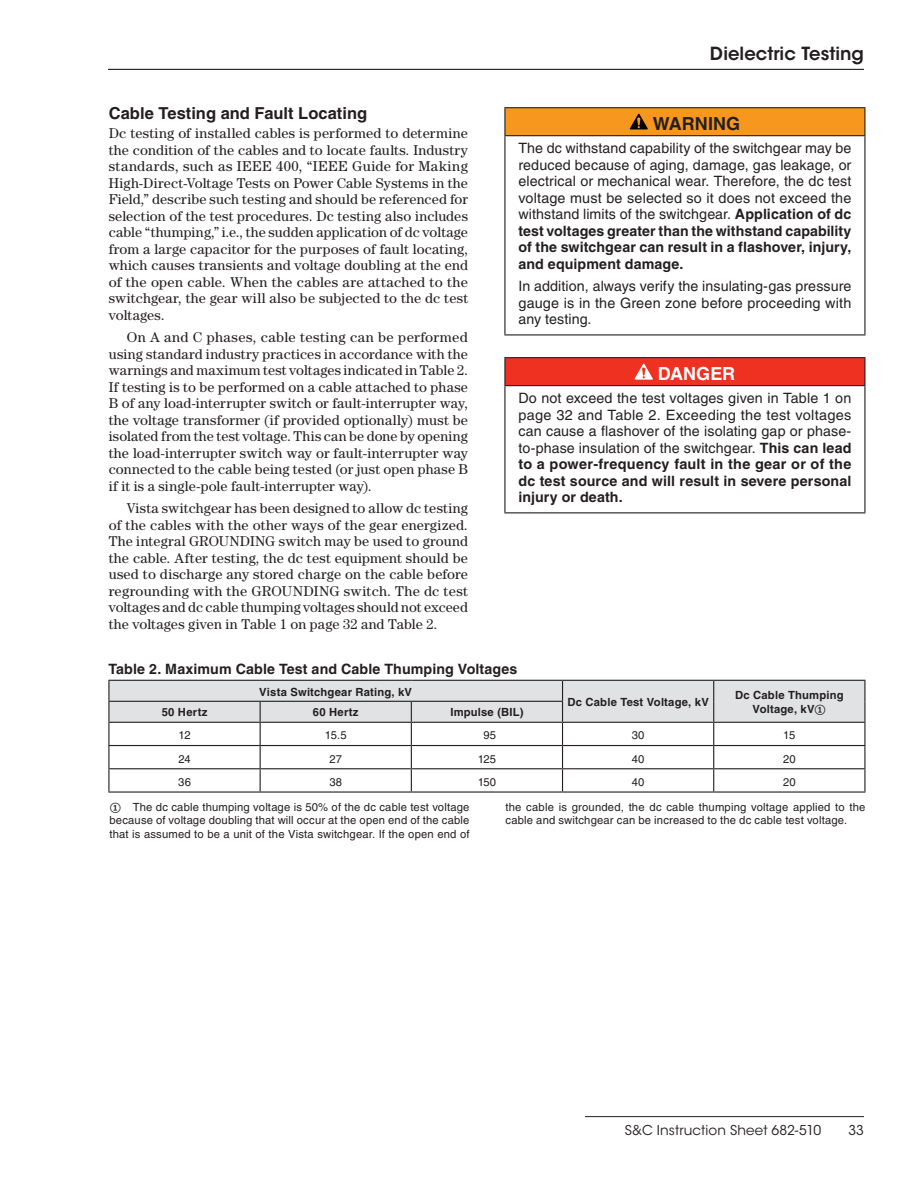
<style>
.page{position:relative;width:918px;height:1188px;background:#fff}
.page>*{position:absolute;margin:0;border:0;box-sizing:border-box;transform-origin:0 0}
.t1{font:600 18px "ITC Avant Garde Std";color:#231f20}
.t2{font:700 18px "Helvetica LT Std";color:#231f20}
.t3{font:700 18px "Helvetica LT Std";color:#fff}
.t4{font:700 16.5px "Helvetica LT Std";color:#231f20}
.t5{font:14.25px/16.5px "Century Std";letter-spacing:.01em;color:#231f20;text-align:justify}
.t6{font:14.25px/16.5px "Helvetica LT Std";letter-spacing:.005em;color:#231f20;text-align:justify}
.t7{font:700 14.25px "Helvetica LT Std";letter-spacing:.01em;color:#231f20}
.t8{font:13.5px "ITC Avant Garde Std";letter-spacing:.01em;color:#231f20}
.t9{font:11.25px/13.5px "Helvetica LT Std";letter-spacing:.015em;color:#231f20;text-align:justify}
.t10{font:700 11.25px "Helvetica LT Std";letter-spacing:.015em;color:#231f20}
.s1{font-weight:700}
.s2{font-family:"Calibri";font-size:9px}
.s3{font-family:"Calibri";font-weight:700;font-size:9px}
</style>
<div class="page">
<hr style="left:585px;top:1116px;width:279px;height:1px;background:#231f20">
<hr style="left:108px;top:69px;width:756px;height:1px;background:#231f20">
<div style="left:505px;top:108px;width:360px;height:28px;background:#f7971d"></div>
<hr style="left:504px;top:136px;width:2px;height:198px;background:#231f20">
<hr style="left:864px;top:136px;width:2px;height:198px;background:#231f20">
<hr style="left:504px;top:334px;width:362px;height:1px;background:#231f20">
<hr style="left:504px;top:107px;width:362px;height:1px;background:#231f20">
<hr style="left:504px;top:108px;width:2px;height:27px;background:#231f20">
<hr style="left:864px;top:108px;width:2px;height:27px;background:#231f20">
<hr style="left:504px;top:135px;width:362px;height:1px;background:#231f20">
<svg style="left:630px;top:114px;width:18px;height:16px"></svg>
<div style="left:505px;top:358px;width:360px;height:28px;background:#ef3122"></div>
<hr style="left:504px;top:386px;width:2px;height:126px;background:#231f20">
<hr style="left:864px;top:386px;width:2px;height:126px;background:#231f20">
<hr style="left:504px;top:512px;width:362px;height:1px;background:#231f20">
<hr style="left:504px;top:357px;width:362px;height:1px;background:#231f20">
<hr style="left:504px;top:358px;width:2px;height:27px;background:#231f20">
<hr style="left:864px;top:358px;width:2px;height:27px;background:#231f20">
<hr style="left:504px;top:385px;width:362px;height:1px;background:#231f20">
<svg style="left:635px;top:364px;width:18px;height:16px"></svg>
<hr style="left:714px;top:722px;width:152px;height:1px;background:#231f20">
<hr style="left:108px;top:745px;width:152px;height:1px;background:#231f20">
<hr style="left:714px;top:745px;width:152px;height:1px;background:#231f20">
<hr style="left:108px;top:768px;width:152px;height:1px;background:#231f20">
<hr style="left:714px;top:768px;width:152px;height:1px;background:#231f20">
<hr style="left:108px;top:701px;width:152px;height:1px;background:#231f20">
<svg style="left:109px;top:681px;width:756px;height:110px"></svg>
<hr style="left:108px;top:723px;width:2px;height:22px;background:#231f20">
<hr style="left:108px;top:746px;width:2px;height:22px;background:#231f20">
<hr style="left:108px;top:769px;width:2px;height:22px;background:#231f20">
<hr style="left:864px;top:723px;width:2px;height:22px;background:#231f20">
<hr style="left:864px;top:746px;width:2px;height:22px;background:#231f20">
<hr style="left:864px;top:769px;width:2px;height:22px;background:#231f20">
<hr style="left:108px;top:791px;width:152px;height:2px;background:#231f20">
<hr style="left:260px;top:791px;width:151px;height:2px;background:#231f20">
<hr style="left:411px;top:791px;width:152px;height:2px;background:#231f20">
<hr style="left:563px;top:791px;width:151px;height:2px;background:#231f20">
<hr style="left:714px;top:791px;width:152px;height:2px;background:#231f20">
<hr style="left:108px;top:680px;width:152px;height:1px;background:#231f20">
<hr style="left:108px;top:681px;width:2px;height:20px;background:#231f20">
<hr style="left:260px;top:680px;width:151px;height:1px;background:#231f20">
<hr style="left:411px;top:680px;width:152px;height:1px;background:#231f20">
<hr style="left:563px;top:680px;width:151px;height:1px;background:#231f20">
<hr style="left:714px;top:680px;width:152px;height:1px;background:#231f20">
<hr style="left:864px;top:681px;width:2px;height:20px;background:#231f20">
<hr style="left:864px;top:701px;width:2px;height:21px;background:#231f20">
<hr style="left:108px;top:702px;width:2px;height:20px;background:#231f20">
<hr style="left:108px;top:722px;width:152px;height:1px;background:#231f20">
<hr style="left:260px;top:722px;width:151px;height:1px;background:#231f20">
<hr style="left:411px;top:722px;width:152px;height:1px;background:#231f20">
<p class="t4" style="left:109px;top:103px;width:260px">Cable Testing and Fault Locating</p>
<p class="t5" style="left:109px;top:125px;width:361px">Dc testing of installed cables is performed to determine the condition of the cables and to locate faults. Industry standards, such as IEEE 400, “IEEE Guide for Making High-Direct-Voltage Tests on Power Cable Systems in the Field,” describe such testing and should be referenced for selection of the test procedures. Dc testing also includes cable “thumping,” i.e., the sudden application of dc voltage from a large capacitor for the purposes of fault locating, which causes transients and voltage doubling at the end of the open cable. When the cables are attached to the switchgear, the gear will also be subjected to the dc test voltages.</p>
<p class="t5" style="left:109px;top:329px;width:361px;text-indent:18px">On A and C phases, cable testing can be performed using standard industry practices in accordance with the warnings and maximum test voltages indicated in Table 2.<br>If testing is to be performed on a cable attached to phase B of any load-interrupter switch or fault-interrupter way, the voltage transformer (if provided optionally) must be isolated from the test voltage. This can be done by opening the load-interrupter switch way or fault-interrupter way connected to the cable being tested (or just open phase B if it is a single-pole fault-interrupter way).</p>
<p class="t5" style="left:109px;top:500px;width:361px;text-indent:18px">Vista switchgear has been designed to allow dc testing of the cables with the other ways of the gear energized.<br>The integral GROUNDING switch may be used to ground the cable. After testing, the dc test equipment should be used to discharge any stored charge on the cable before regrounding with the GROUNDING switch. The dc test voltages and dc cable thumping voltages should not exceed the voltages given in Table 1 on page 32 and Table 2.</p>
<p class="t1" style="left:710px;top:42px;width:156px">Dielectric Testing</p>
<p class="t2" style="left:653px;top:112px;width:89px">WARNING</p>
<p class="t6" style="left:518px;top:140px;width:335px">The dc withstand capability of the switchgear may be reduced because of aging, damage, gas leakage, or electrical or mechanical wear. Therefore, the dc test voltage must be selected so it does not exceed the withstand limits of the switchgear. <span class="s1">Application of dc test voltages greater than the withstand capability of the switchgear can result in a flashover, injury, and equipment damage.</span></p>
<p class="t6" style="left:518px;top:278px;width:335px">In addition, always verify the insulating-gas pressure gauge is in the Green zone before proceeding with any testing.</p>
<p class="t3" style="left:658px;top:362px;width:79px">DANGER</p>
<p class="t6" style="left:518px;top:390px;width:335px">Do not exceed the test voltages given in Table 1 on page 32 and Table 2. Exceeding the test voltages can cause a flashover of the isolating gap or phase&shy;to-phase insulation of the switchgear. <span class="s1">This can lead to a power-frequency fault in the gear or of the dc test source and will result in severe personal injury or death.</span></p>
<p class="t7" style="left:108px;top:660px;width:411px">Table 2. Maximum Cable Test and Cable Thumping Voltages</p>
<p class="t10" style="left:259px;top:685px;width:154px">Vista Switchgear Rating, kV</p>
<p class="t10" style="left:735px;top:688px;width:110px">Dc Cable Thumping</p>
<p class="t10" style="left:567px;top:695px;width:143px">Dc Cable Test Voltage, kV</p>
<p class="t10" style="left:162px;top:705px;width:47px">50 Hertz</p>
<p class="t10" style="left:313px;top:705px;width:47px">60 Hertz</p>
<p class="t10" style="left:450px;top:705px;width:75px">Impulse (BIL)</p>
<p class="t10" style="left:753px;top:702px;width:75px">Voltage, kV<span class="s2">①</span></p>
<p class="t9" style="left:178px;top:729px;width:14px">12</p>
<p class="t9" style="left:325px;top:729px;width:23px">15.5</p>
<p class="t9" style="left:483px;top:729px;width:14px">95</p>
<p class="t9" style="left:632px;top:729px;width:14px">30</p>
<p class="t9" style="left:783px;top:729px;width:14px">15</p>
<p class="t9" style="left:178px;top:752px;width:14px">24</p>
<p class="t9" style="left:329px;top:752px;width:14px">27</p>
<p class="t9" style="left:478px;top:752px;width:20px">125</p>
<p class="t9" style="left:632px;top:752px;width:14px">40</p>
<p class="t9" style="left:783px;top:752px;width:14px">20</p>
<p class="t9" style="left:178px;top:775px;width:14px">36</p>
<p class="t9" style="left:329px;top:775px;width:14px">38</p>
<p class="t9" style="left:478px;top:775px;width:20px">150</p>
<p class="t9" style="left:632px;top:775px;width:14px">40</p>
<p class="t9" style="left:783px;top:775px;width:14px">20</p>
<p class="t9" style="left:109px;top:800px;width:362px"><span class="s3">①</span> The dc cable thumping voltage is 50% of the dc cable test voltage because of voltage doubling that will occur at the open end of the cable that is assumed to be a unit of the Vista switchgear. If the open end of</p>
<p class="t9" style="left:505px;top:800px;width:362px">the cable is grounded, the dc cable thumping voltage applied to the cable and switchgear can be increased to the dc cable test voltage.</p>
<p class="t8" style="left:625px;top:1122px;width:198px">S&amp;C Instruction Sheet 682-510</p>
<p class="t8" style="left:848px;top:1122px;width:17px">33</p>
</div>
